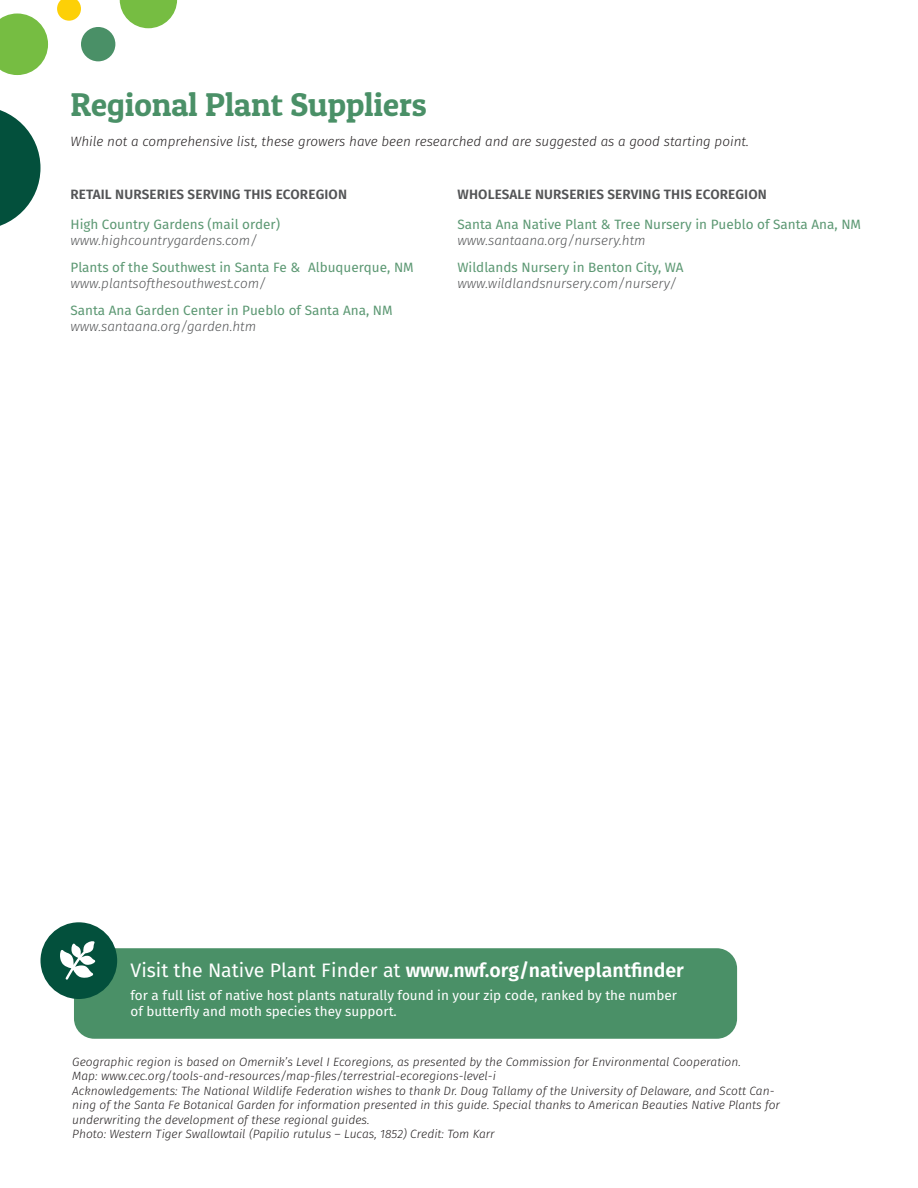
<style>
.page{position:relative;width:918px;height:1188px;background:#fff}
.page>*{position:absolute;margin:0;border:0;box-sizing:border-box;transform-origin:0 0}
.t1{font:33px "Patua One";color:#4a9067}
.t2{font:600 19.5px "Fira Sans";color:#fff}
.Nursery_Title{font:13.5px "Fira Sans";color:#5c9873}
.URL{font:italic 300 13.5px "Fira Sans";color:#545557}
.t3{font:13.5px/16.2px "Fira Sans";color:#fff}
.t4{font:italic 300 13.5px "Fira Sans";color:#231f20}
.t5{font:600 13.5px "Fira Sans";letter-spacing:.01em;color:#545557}
.t6{font:italic 300 12px/14.4px "Fira Sans";color:#231f20}
.s1{font-weight:400}
</style>
<div class="page">
<div style="left:74px;top:948px;width:663px;height:91px;background:#4a9067;border-radius:20px"></div>
<div style="left:41px;top:922px;width:76px;height:77px;background:#03503c;border-radius:50%"></div>
<svg style="left:60px;top:941px;width:35px;height:39px"></svg>
<svg style="left:0;top:110px;width:41px;height:116px"></svg>
<svg style="left:0;top:13px;width:48px;height:62px;background:#8cc760"></svg>
<div style="left:81px;top:27px;width:34px;height:34px;background:#4a9067;border-radius:50%"></div>
<svg style="left:120px;top:0;width:57px;height:28px"></svg>
<svg style="left:57px;top:0;width:24px;height:21px"></svg>
<p class="t1" style="left:70px;top:84px;width:358px">Regional Plant Suppliers</p>
<p class="t4" style="left:70px;top:132px;width:680px">While not a comprehensive list, these growers have been researched and are suggested as a good starting point.</p>
<p class="t5" style="left:71px;top:185px;width:278px">RETAIL NURSERIES SERVING THIS ECOREGION</p>
<p class="Nursery_Title" style="left:70px;top:214px;width:211px">High Country Gardens (mail order)</p>
<p class="URL" style="left:70px;top:231px;width:188px">www.highcountrygardens.com/</p>
<p class="Nursery_Title" style="left:70px;top:258px;width:345px">Plants of the Southwest in Santa Fe &amp; Albuquerque, NM</p>
<p class="URL" style="left:70px;top:274px;width:197px">www.plantsofthesouthwest.com/</p>
<p class="Nursery_Title" style="left:70px;top:301px;width:324px">Santa Ana Garden Center in Pueblo of Santa Ana, NM</p>
<p class="URL" style="left:70px;top:317px;width:187px">www.santaana.org/garden.htm</p>
<p class="t5" style="left:458px;top:185px;width:311px">WHOLESALE NURSERIES SERVING THIS ECOREGION</p>
<p class="Nursery_Title" style="left:458px;top:214px;width:405px">Santa Ana Native Plant &amp; Tree Nursery in Pueblo of Santa Ana, NM</p>
<p class="URL" style="left:458px;top:231px;width:190px">www.santaana.org/nursery.htm</p>
<p class="Nursery_Title" style="left:458px;top:258px;width:228px">Wildlands Nursery in Benton City, WA</p>
<p class="URL" style="left:458px;top:274px;width:221px">www.wildlandsnursery.com/nursery/</p>
<p class="t2" style="left:130px;top:956px;width:555px"><span class="s1">Visit the Native Plant Finder at</span> www.nwf.org/nativeplantfinder</p>
<p class="t3" style="left:130px;top:987px;width:548px">for a full list of native host plants naturally found in your zip code, ranked by the number of butterfly and moth species they support.</p>
<p class="t6" style="left:72px;top:1055px;width:670px">Geographic region is based on Omernik’s Level I Ecoregions, as presented by the Commission for Environmental Cooperation.</p>
<p class="t6" style="left:72px;top:1069px;width:425px">Map: www.cec.org/tools-and-resources/map-files/terrestrial-ecoregions-level-i</p>
<p class="t6" style="left:72px;top:1083px;width:709px">Acknowledgements: The National Wildlife Federation wishes to thank Dr. Doug Tallamy of the University of Delaware, and Scott Can&shy;ning of the Santa Fe Botanical Garden for information presented in this guide. Special thanks to American Beauties Native Plants for underwriting the development of these regional guides.</p>
<p class="t6" style="left:72px;top:1127px;width:424px">Photo: Western Tiger Swallowtail (Papilio rutulus – Lucas, 1852) Credit: Tom Karr</p>
</div>
